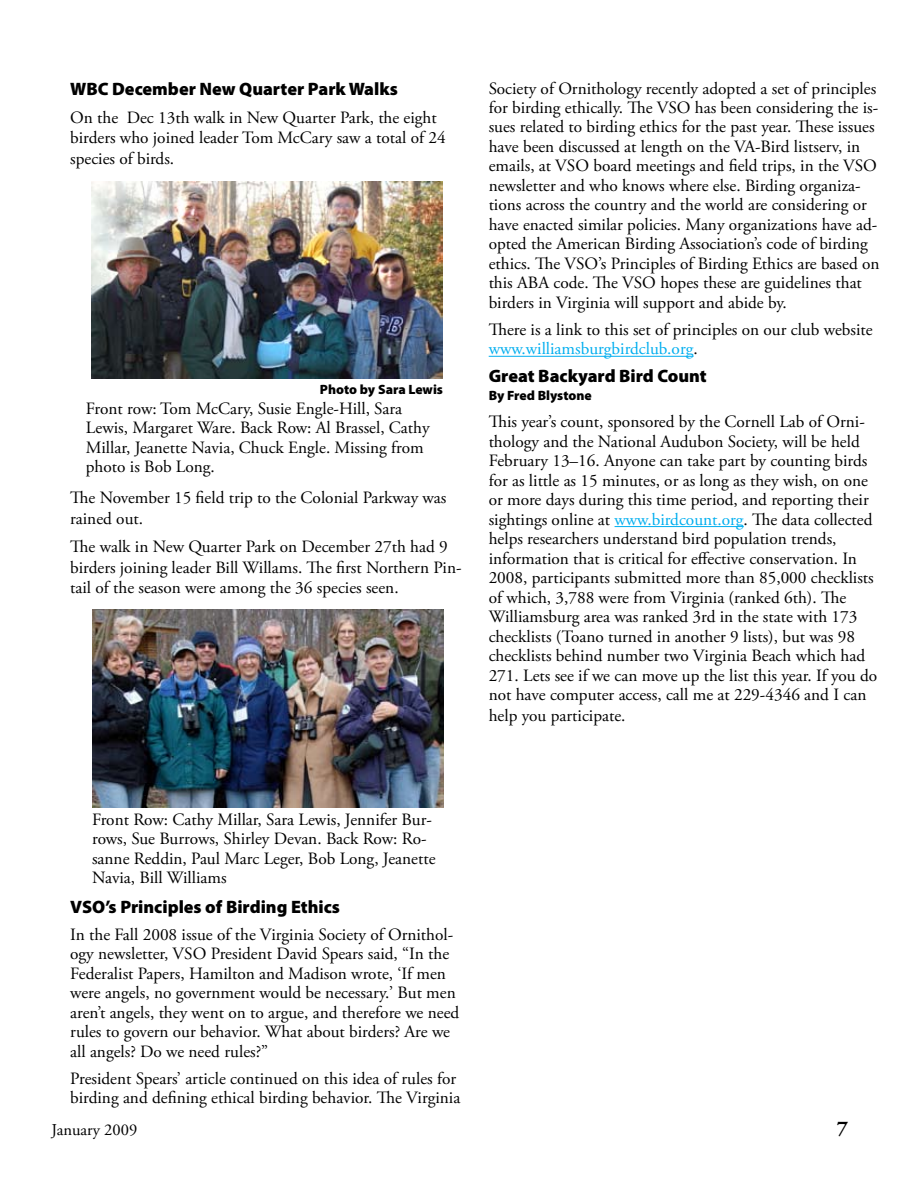
<style>
.page{position:relative;width:918px;height:1188px;background:#fff}
.page>*{position:absolute;margin:0;border:0;box-sizing:border-box;transform-origin:0 0}
.t1{font:700 21px "Adobe Garamond Pro";color:#000}
.t2{font:900 18px "Myriad Pro";color:#000}
.t3{font:17.25px/19.5px "Adobe Garamond Pro";color:#000}
.t4{font:16.5px "Adobe Garamond Pro";color:#000}
.t5{font:900 13.5px "Myriad Pro";color:#000}
.s1{color:#00aeef}
</style>
<div class="page">
<hr style="left:489px;top:356px;width:204px;height:1px;background:#00aeef">
<hr style="left:615px;top:526px;width:129px;height:1px;background:#00aeef">
<img style="left:92px;top:182px;width:351px;height:196px">
<img style="left:92px;top:610px;width:351px;height:198px">
<p class="t2" style="left:70px;top:76px;width:329px">WBC December New Quarter Park Walks</p>
<p class="t3" style="left:70px;top:108px;width:377px;line-height:20.7px">On the Dec 13th walk in New Quarter Park, the eight birders who joined leader Tom McCary saw a total of 24 species of birds.</p>
<p class="t5" style="left:320px;top:381px;width:125px">Photo by Sara Lewis</p>
<p class="t3" style="left:86px;top:399px;width:345px">Front row: Tom McCary, Susie Engle-Hill, Sara Lewis, Margaret Ware. Back Row: Al Brassel, Cathy Millar, Jeanette Navia, Chuck Engle. Missing from photo is Bob Long.</p>
<p class="t3" style="left:70px;top:488px;width:378px;line-height:20.7px">The November 15 field trip to the Colonial Parkway was rained out.</p>
<p class="t3" style="left:70px;top:537px;width:393px;line-height:20.7px">The walk in New Quarter Park on December 27th had 9 birders joining leader Bill Willams. The first Northern Pin&shy;tail of the season were among the 36 species seen.</p>
<p class="t3" style="left:489px;top:79px;width:392px">Society of Ornithology recently adopted a set of principles for birding ethically. The VSO has been considering the is&shy;sues related to birding ethics for the past year. These issues have been discussed at length on the VA-Bird listserv, in emails, at VSO board meetings and field trips, in the VSO newsletter and who knows where else. Birding organiza&shy;tions across the country and the world are considering or have enacted similar policies. Many organizations have ad&shy;opted the American Birding Association’s code of birding ethics. The VSO’s Principles of Birding Ethics are based on this ABA code. The VSO hopes these are guidelines that birders in Virginia will support and abide by.</p>
<p class="t3" style="left:489px;top:320px;width:385px">There is a link to this set of principles on our club website <span class="s1">www.williamsburgbirdclub.org</span>.</p>
<p class="t2" style="left:489px;top:364px;width:220px">Great Backyard Bird Count</p>
<p class="t5" style="left:489px;top:387px;width:105px">By Fred Blystone</p>
<p class="t3" style="left:489px;top:413px;width:390px">This year’s count, sponsored by the Cornell Lab of Orni&shy;thology and the National Audubon Society, will be held February 13–16. Anyone can take part by counting birds for as little as 15 minutes, or as long as they wish, on one or more days during this time period, and reporting their sightings online at <span class="s1">www.birdcount.org</span>. The data collected helps researchers understand bird population trends, information that is critical for effective conservation. In 2008, participants submitted more than 85,000 checklists of which, 3,788 were from Virginia (ranked 6th). The Williamsburg area was ranked 3rd in the state with 173 checklists (Toano turned in another 9 lists), but was 98 checklists behind number two Virginia Beach which had 271. Lets see if we can move up the list this year. If you do not have computer access, call me at 229-4346 and I can help you participate.</p>
<p class="t3" style="left:92px;top:810px;width:345px">Front Row: Cathy Millar, Sara Lewis, Jennifer Bur&shy;rows, Sue Burrows, Shirley Devan. Back Row: Ro&shy;sanne Reddin, Paul Marc Leger, Bob Long, Jeanette Navia, Bill Williams</p>
<p class="t2" style="left:70px;top:895px;width:271px">VSO’s Principles of Birding Ethics</p>
<p class="t3" style="left:70px;top:925px;width:391px">In the Fall 2008 issue of the Virginia Society of Ornithol&shy;ogy newsletter, VSO President David Spears said, “In the Federalist Papers, Hamilton and Madison wrote, ‘If men were angels, no government would be necessary.’ But men aren’t angels, they went on to argue, and therefore we need rules to govern our behavior. What about birders? Are we all angels? Do we need rules?”</p>
<p class="t3" style="left:70px;top:1069px;width:392px">President Spears’ article continued on this idea of rules for birding and defining ethical birding behavior. The Virginia</p>
<p class="t4" style="left:52px;top:1120px;width:87px">January 2009</p>
<p class="t1" style="left:837px;top:1116px;width:12px">7</p>
</div>
